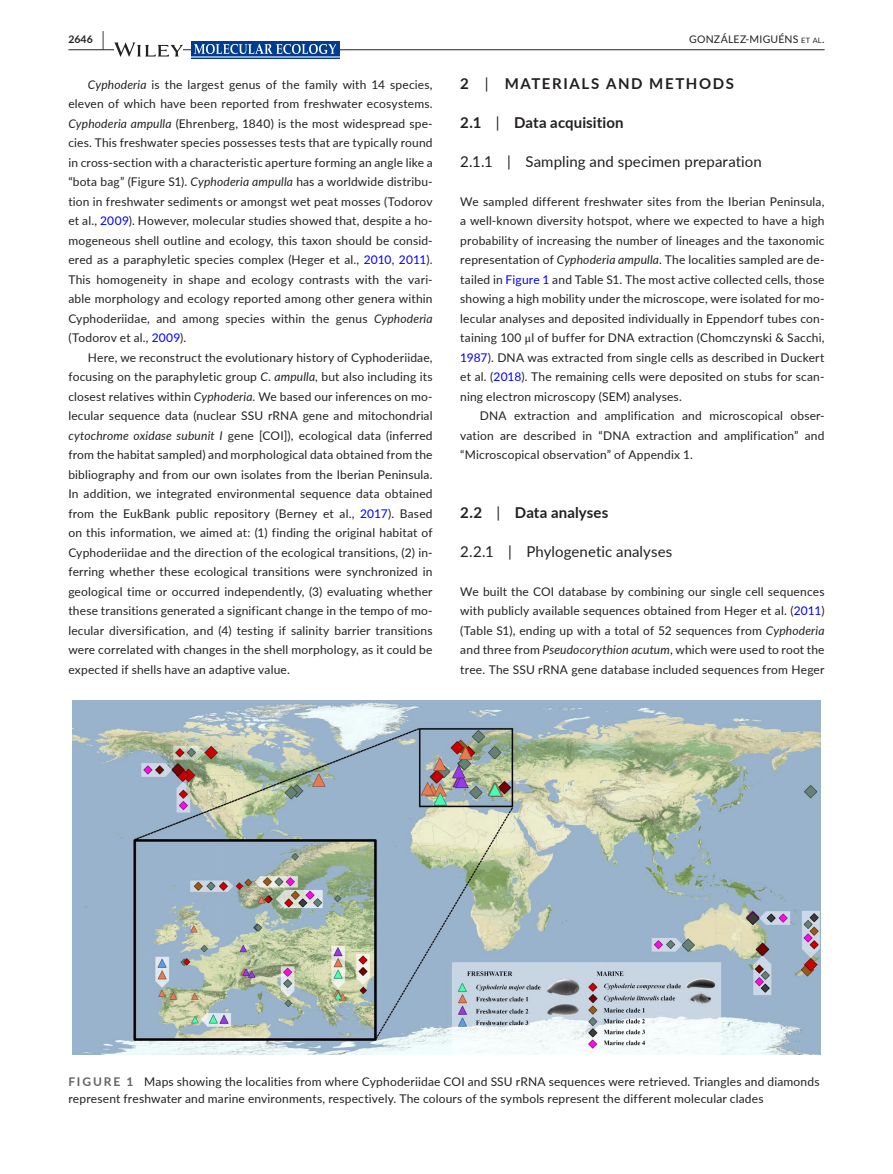
<style>
.page{position:relative;width:893px;height:1174px;background:#fff}
.page>*{position:absolute;margin:0;border:0;box-sizing:border-box;transform-origin:0 0}
.t1{font:15px "Lato";letter-spacing:.005em;color:#231f20}
.t2{font:700 15px "Lato";letter-spacing:.01em;color:#231f20}
.t3{font:700 15px "Lato";letter-spacing:.11em;color:#231f20}
.t4{font:12px/19.5px "Lato";letter-spacing:.015em;color:#231f20;text-align:justify}
.t5{font:10.5px "Lato";letter-spacing:.02em;color:#231f20}
.t6{font:700 10.5px "Lato";color:#231f20}
.s1{font-size:19.5px}
.s2{font-style:inherit}
.s3{font-size:7.35px}
.s4{font-style:italic}
.s5{color:#00f}
.s6{font-weight:400}
.s7{font-family:"STIX"}
.s8{font-weight:700;color:#636366}
</style>
<div class="page">
<hr style="left:68px;top:49px;width:756px;height:1px;background:#231f20">
<svg style="left:114px;top:42px;width:69px;height:15px"></svg>
<svg style="left:191px;top:41px;width:148px;height:15px"></svg>
<img style="left:194px;top:45px;width:142px;height:8px">
<hr style="left:191px;top:56px;width:148px;height:2px;background:#96a6d0">
<img style="left:72px;top:700px;width:749px;height:354px">
<p class="t6" style="left:68px;top:31px;width:37px">2646 <span class="s1">|</span></p>
<p class="t5" style="left:689px;top:31px;width:137px">GONZ<span class="s2">Á</span>LEZ-MIGU<span class="s2">É</span>NS <span class="s3">et al</span>.</p>
<p class="t4" style="left:68px;top:74px;width:366px;text-indent:20px"><span class="s4">Cyphoderia</span> is the largest genus of the family with 14 species, eleven of which have been reported from freshwater ecosystems.<br><span class="s4">Cyphoderia ampulla</span> (Ehrenberg, 1840) is the most widespread spe&shy;cies. This freshwater species possesses tests that are typically round in cross-section with a characteristic aperture forming an angle like a “bota bag” (Figure S1). <span class="s4">Cyphoderia ampulla</span> has a worldwide distribu&shy;tion in freshwater sediments or amongst wet peat mosses (Todorov et al., <span class="s5">2009</span>). However, molecular studies showed that, despite a ho&shy;mogeneous shell outline and ecology, this taxon should be consid&shy;ered as a paraphyletic species complex (Heger et al., <span class="s5">2010</span>, <span class="s5">2011</span>).<br>This homogeneity in shape and ecology contrasts with the vari&shy;able morphology and ecology reported among other genera within Cyphoderiidae, and among species within the genus <span class="s4">Cyphoderia </span>(Todorov et al., <span class="s5">2009</span>).</p>
<p class="t4" style="left:68px;top:347px;width:366px;text-indent:20px">Here, we reconstruct the evolutionary history of Cyphoderiidae, focusing on the paraphyletic group <span class="s4">C</span>. <span class="s4">ampulla</span>, but also including its closest relatives within <span class="s4">Cyphoderia</span>. We based our inferences on mo&shy;lecular sequence data (nuclear SSU rRNA gene and mitochondrial <span class="s4">cytochrome oxidase subunit I</span> gene [COI]), ecological data (inferred from the habitat sampled) and morphological data obtained from the bibliography and from our own isolates from the Iberian Peninsula.<br>In addition, we integrated environmental sequence data obtained from the EukBank public repository (Berney et al., <span class="s5">2017</span>). Based on this information, we aimed at: (1) finding the original habitat of Cyphoderiidae and the direction of the ecological transitions, (2) in&shy;ferring whether these ecological transitions were synchronized in geological time or occurred independently, (3) evaluating whether these transitions generated a significant change in the tempo of mo&shy;lecular diversification, and (4) testing if salinity barrier transitions were correlated with changes in the shell morphology, as it could be expected if shells have an adaptive value.</p>
<p class="t3" style="left:460px;top:72px;width:275px">2 <span class="s6">|</span> MATERIALS AND METHODS</p>
<p class="t2" style="left:460px;top:111px;width:165px">2.1 <span class="s6">|</span> Data acquisition</p>
<p class="t1" style="left:460px;top:150px;width:303px">2.1.1 | Sampling and specimen preparation</p>
<p class="t4" style="left:460px;top:191px;width:366px">We sampled different freshwater sites from the Iberian Peninsula, a well-known diversity hotspot, where we expected to have a high probability of increasing the number of lineages and the taxonomic representation of <span class="s4">Cyphoderia ampulla</span>. The localities sampled are de&shy;tailed in <span class="s5">Figure 1</span> and Table S1. The most active collected cells, those showing a high mobility under the microscope, were isolated for mo&shy;lecular analyses and deposited individually in Eppendorf tubes con&shy;taining 100 <span class="s7">μ</span>l of buffer for DNA extraction (Chomczynski &amp; Sacchi, <span class="s5">1987</span>). DNA was extracted from single cells as described in Duckert et al. (<span class="s5">2018</span>). The remaining cells were deposited on stubs for scan&shy;ning electron microscopy (SEM) analyses.</p>
<p class="t4" style="left:460px;top:405px;width:366px;text-indent:20px">DNA extraction and amplification and microscopical obser&shy;vation are described in “DNA extraction and amplification” and “Microscopical observation” of Appendix 1.</p>
<p class="t2" style="left:460px;top:501px;width:149px">2.2 <span class="s6">|</span> Data analyses</p>
<p class="t1" style="left:460px;top:540px;width:213px">2.2.1 | Phylogenetic analyses</p>
<p class="t4" style="left:460px;top:581px;width:366px">We built the COI database by combining our single cell sequences with publicly available sequences obtained from Heger et al. (<span class="s5">2011</span>) (Table S1), ending up with a total of 52 sequences from <span class="s4">Cyphoderia </span>and three from <span class="s4">Pseudocorythion acutum</span>, which were used to root the tree. The SSU rRNA gene database included sequences from Heger</p>
<p class="t4" style="left:68px;top:1073px;width:753px;line-height:16.5px"><span class="s8">FIGURE 1</span> Maps showing the localities from where Cyphoderiidae COI and SSU rRNA sequences were retrieved. Triangles and diamonds represent freshwater and marine environments, respectively. The colours of the symbols represent the different molecular clades</p>
</div>
